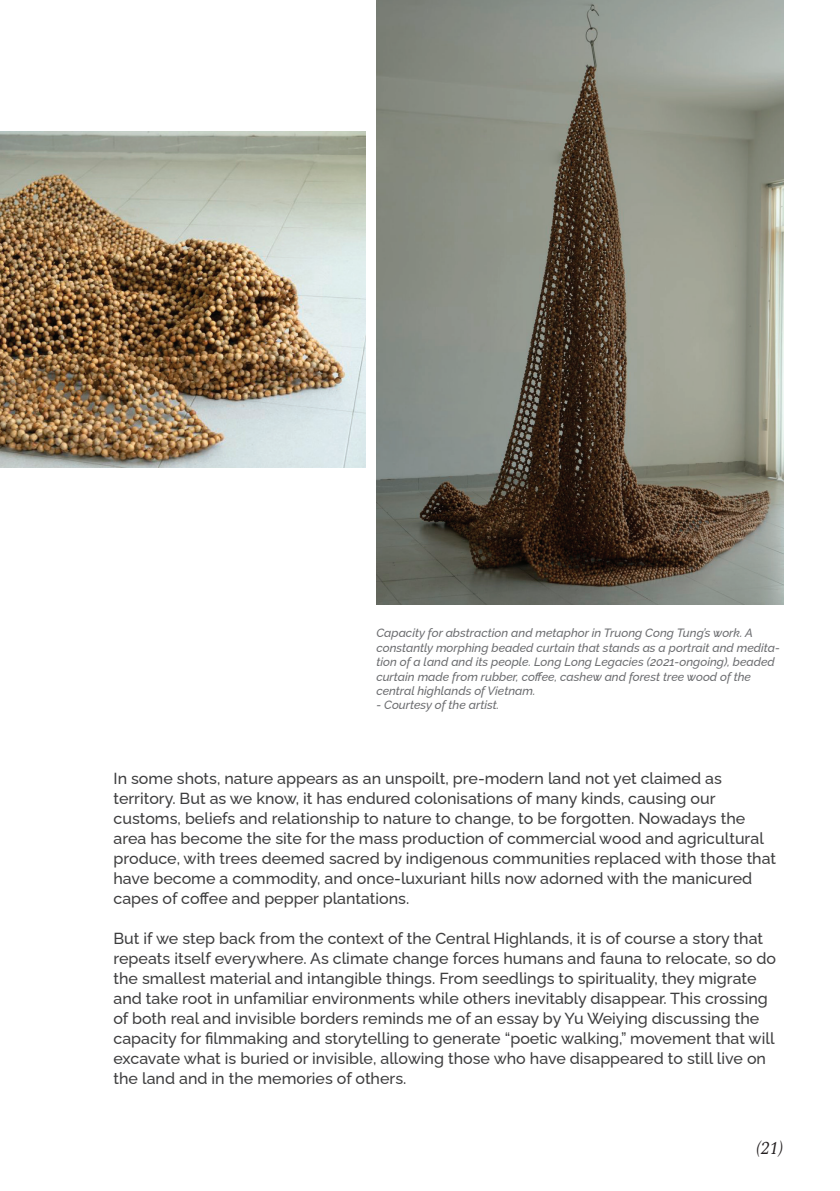
<style>
.page{position:relative;width:840px;height:1191px;background:#fff}
.page>*{position:absolute;margin:0;border:0;box-sizing:border-box;transform-origin:0 0}
.t1{font:italic 18px "Spectral";color:#231f20}
.t2{font:500 16px/20px "Raleway";color:#3e3e3f}
.t3{font:italic 500 12px/14.4px "Raleway";color:#6c6d70}
</style>
<div class="page">
<img style="left:0;top:131px;width:365px;height:336px">
<img style="left:376px;top:0;width:406px;height:604px">
<p class="t3" style="left:376px;top:624px;width:405px">Capacity for abstraction and metaphor in Truong Cong Tung’s work. A constantly morphing beaded curtain that stands as a portrait and medita&shy;tion of a land and its people. Long Long Legacies (2021-ongoing), beaded curtain made from rubber, coffee, cashew and forest tree wood of the central highlands of Vietnam.</p>
<p class="t3" style="left:376px;top:696px;width:124px">- Courtesy of the artist.</p>
<p class="t2" style="left:113px;top:766px;width:663px">In some shots, nature appears as an unspoilt, pre-modern land not yet claimed as territory. But as we know, it has endured colonisations of many kinds, causing our customs, beliefs and relationship to nature to change, to be forgotten. Nowadays the area has become the site for the mass production of commercial wood and agricultural produce, with trees deemed sacred by indigenous communities replaced with those that have become a commodity, and once-luxuriant hills now adorned with the manicured capes of coffee and pepper plantations.</p>
<p class="t2" style="left:113px;top:926px;width:663px">But if we step back from the context of the Central Highlands, it is of course a story that repeats itself everywhere. As climate change forces humans and fauna to relocate, so do the smallest material and intangible things. From seedlings to spirituality, they migrate and take root in unfamiliar environments while others inevitably disappear. This crossing of both real and invisible borders reminds me of an essay by Yu Weiying discussing the capacity for filmmaking and storytelling to generate “poetic walking,” movement that will excavate what is buried or invisible, allowing those who have disappeared to still live on the land and in the memories of others.</p>
<p class="t1" style="left:755px;top:1134px;width:28px">(21)</p>
</div>
